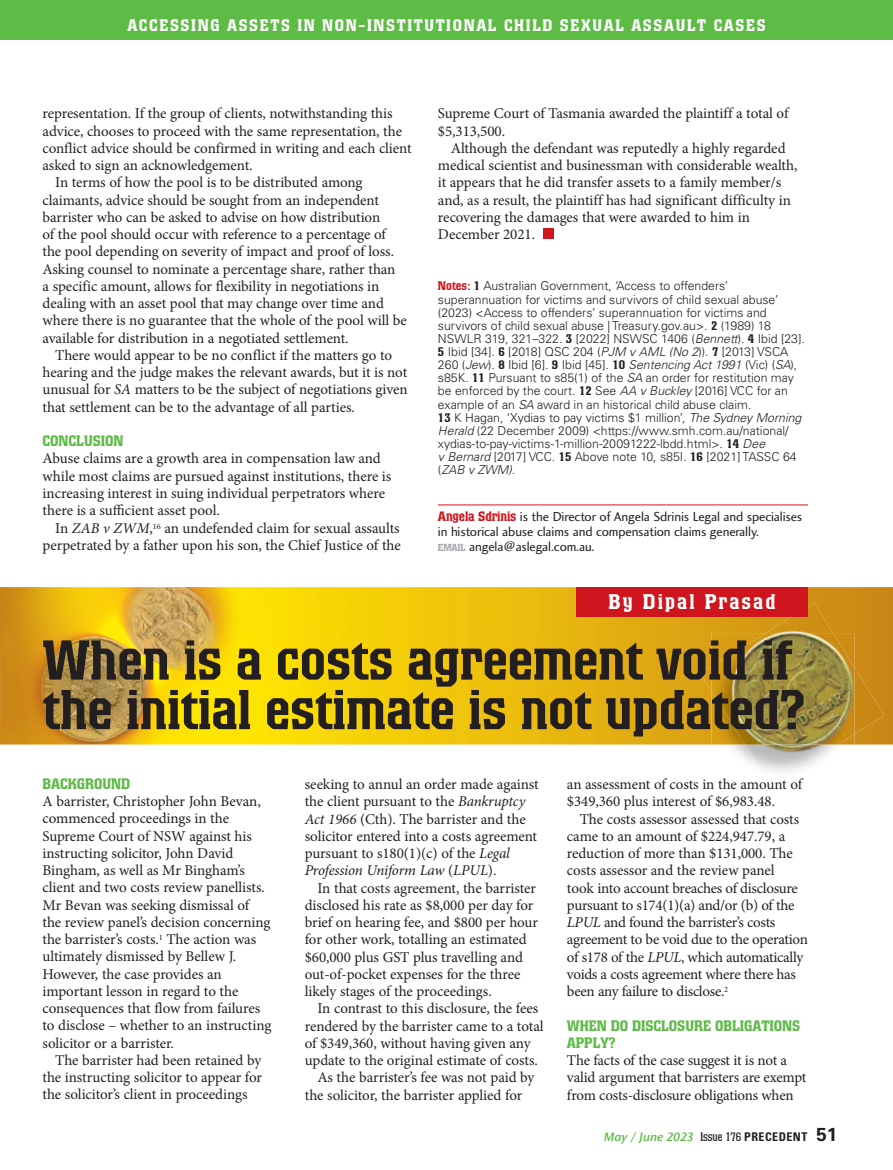
<style>
.page{position:relative;width:893px;height:1170px;background:#fff}
.page>*{position:absolute;margin:0;border:0;box-sizing:border-box;transform-origin:0 0}
.t1{font:500 55.5px/49.5px "Colossalis BQ";letter-spacing:-.005em;color:#231f20}
.t2{font:500 21px "Colossalis BQ";letter-spacing:.1em;color:#fff}
.t3{font:500 16.5px "Colossalis BQ";letter-spacing:.1em;color:#fff}
.t4{font:15px/17.2px "Minion Pro";letter-spacing:-.01em;color:#231f20}
.t5{font:500 15px/17.2px "Colossalis BQ";letter-spacing:-.005em;color:#5dbb46}
.t6{font:13.5px/15px "Charlotte Sans Book Plain";letter-spacing:-.01em;color:#231f20}
.t7{font:300 12.3px/13px "Univers LT Std";color:#231f20}
.t8{font:700 condensed 12px "Univers LT Std";letter-spacing:.04em;color:#231f20}
.t9{font:italic 12px "Stone Sans ITC Semi";letter-spacing:-.005em;color:#5dbb46}
.t10{font:8.25px "Minion Pro";color:#231f20}
.s1{font-style:italic}
.s2{font-family:"Colossalis BQ";font-weight:500;color:#cf151d}
.s3{font-family:"Colossalis BQ";font-weight:500}
.s4{font-family:"Colossalis BQ";font-weight:500;font-size:10.2px;color:#a8a9ad}
.s5{font-family:"Colossalis";font-weight:400;font-stretch:normal}
.s6{font-stretch:normal;font-size:18.75px}
</style>
<div class="page">
<img style="left:0;top:587px;width:893px;height:157px">
<img style="left:711px;top:744px;width:34px;height:15px">
<img style="left:838px;top:744px;width:17px;height:1px">
<img style="left:847px;top:739px;width:8px;height:5px">
<img style="left:701px;top:603px;width:132px;height:87px">
<div style="left:855px;top:668px;width:29px;height:66px;background:#ca8816"></div>
<img style="left:768px;top:782px;width:9px;height:4px">
<img style="left:745px;top:744px;width:93px;height:28px">
<img style="left:711px;top:633px;width:69px;height:111px">
<img style="left:780px;top:633px;width:75px;height:106px">
<img style="left:754px;top:701px;width:93px;height:43px">
<div style="left:576px;top:587px;width:232px;height:30px;background:#cf151d"></div>
<div style="left:544px;top:229px;width:10px;height:10px;background:#cf151d"></div>
<div style="left:0;top:0;width:893px;height:39px;background:#5dbb46"></div>
<hr style="left:438px;top:504px;width:370px;height:1px;background:#cf151d">
<p class="t3" style="left:127px;top:16px;width:640px">ACCESSING ASSETS IN NON-INSTITUTIONAL CHILD SEXUAL ASSAULT CASES</p>
<p class="t4" style="left:43px;top:105px;width:352px">representation. If the group of clients, notwithstanding this</p>
<p class="t4" style="left:43px;top:122px;width:361px">advice, chooses to proceed with the same representation, the</p>
<p class="t4" style="left:43px;top:139px;width:371px">conflict advice should be confirmed in writing and each client</p>
<p class="t4" style="left:43px;top:157px;width:212px">asked to sign an acknowledgement.</p>
<p class="t4" style="left:55px;top:174px;width:309px">In terms of how the pool is to be distributed among</p>
<p class="t4" style="left:43px;top:191px;width:338px">claimants, advice should be sought from an independent</p>
<p class="t4" style="left:43px;top:208px;width:339px">barrister who can be asked to advise on how distribution</p>
<p class="t4" style="left:43px;top:226px;width:345px">of the pool should occur with reference to a percentage of</p>
<p class="t4" style="left:43px;top:243px;width:353px">the pool depending on severity of impact and proof of loss.</p>
<p class="t4" style="left:43px;top:260px;width:354px">Asking counsel to nominate a percentage share, rather than</p>
<p class="t4" style="left:43px;top:277px;width:338px">a specific amount, allows for flexibility in negotiations in</p>
<p class="t4" style="left:43px;top:295px;width:343px">dealing with an asset pool that may change over time and</p>
<p class="t4" style="left:43px;top:312px;width:366px">where there is no guarantee that the whole of the pool will be</p>
<p class="t4" style="left:43px;top:329px;width:308px">available for distribution in a negotiated settlement.</p>
<p class="t4" style="left:55px;top:346px;width:338px">There would appear to be no conflict if the matters go to</p>
<p class="t4" style="left:43px;top:364px;width:366px">hearing and the judge makes the relevant awards, but it is not</p>
<p class="t4" style="left:43px;top:381px;width:367px">unusual for <span class="s1">SA</span> matters to be the subject of negotiations given</p>
<p class="t4" style="left:43px;top:398px;width:314px">that settlement can be to the advantage of all parties.</p>
<p class="t5" style="left:43px;top:432px;width:82px">CONCLUSION</p>
<p class="t4" style="left:43px;top:450px;width:350px">Abuse claims are a growth area in compensation law and while most claims are pursued against institutions, there is increasing interest in suing individual perpetrators where there is a sufficient asset pool.</p>
<p class="t4" style="left:43px;top:519px;width:360px;text-align:right">In <span class="s1">ZAB v ZWM</span>,<sup>16</sup> an undefended claim for sexual assaults perpetrated by a father upon his son, the Chief Justice of the</p>
<p class="t4" style="left:438px;top:105px;width:352px">Supreme Court of Tasmania awarded the plaintiff a total of $5,313,500.</p>
<p class="t4" style="left:438px;top:139px;width:361px;text-indent:13px">Although the defendant was reputedly a highly regarded medical scientist and businessman with considerable wealth, it appears that he did transfer assets to a family member/s and, as a result, the plaintiff has had significant difficulty in recovering the damages that were awarded to him in December 2021.</p>
<p class="t7" style="left:438px;top:279px;width:368px"><span class="s2">Notes:</span> <span class="s3">1</span> Australian Government, ‘Access to offenders’ superannuation for victims and survivors of child sexual abuse’ (2023) &lt;Access to offenders’ superannuation for victims and survivors of child sexual abuse | Treasury.gov.au&gt;. <span class="s3">2</span> (1989) 18<br>NSWLR 319, 321–322. <span class="s3">3</span> [2022] NSWSC 1406 (<span class="s1">Bennett</span>). <span class="s3">4</span> Ibid [23].<br><span class="s3">5</span> Ibid [34]. <span class="s3">6</span> [2018] QSC 204 (<span class="s1">PJM v AML (No 2</span>)). <span class="s3">7</span> [2013] VSCA 260 (<span class="s1">Jew</span>). <span class="s3">8</span> Ibid [6]. <span class="s3">9</span> Ibid [45]. <span class="s3">10</span> <span class="s1">Sentencing Act 1991</span> (Vic) (<span class="s1">SA</span>), s85K. <span class="s3">11</span> Pursuant to s85(1) of the <span class="s1">SA</span> an order for restitution may be enforced by the court. <span class="s3">12</span> See <span class="s1">AA v Buckley</span> [2016] VCC for an example of an <span class="s1">SA</span> award in an historical child abuse claim.<br><span class="s3">13</span> K Hagan, ‘Xydias to pay victims $1 million’, <span class="s1">The Sydney Morning Herald</span> (22 December 2009) &lt;https://www.smh.com.au/national/ xydias-to-pay-victims-1-million-20091222-lbdd.html&gt;. <span class="s3">14</span> <span class="s1">Dee<br>v Bernard</span> [2017] VCC. <span class="s3">15</span> Above note 10, s85I. <span class="s3">16</span> [2021] TASSC 64 (<span class="s1">ZAB v ZWM)</span>.</p>
<p class="t6" style="left:438px;top:509px;width:366px"><span class="s2">Angela Sdrinis</span> is the Director of Angela Sdrinis Legal and specialises in historical abuse claims and compensation claims generally.<br><span class="s4">EMAIL</span> angela@aslegal.com.au.</p>
<h2 class="t2" style="left:609px;top:591px;width:168px">By Dipal Prasad</h2>
<h1 class="t1" style="left:43px;top:637px;width:764px">When is a costs agreement void if the initial estimate is not updated?</h1>
<h1 class="t1" style="left:574px;top:686px;width:19px">t</h1>
<p class="t5" style="left:43px;top:776px;width:89px">BACKGROUND</p>
<p class="t4" style="left:43px;top:793px;width:230px">A barrister, Christopher John Bevan, commenced proceedings in the Supreme Court of NSW against his instructing solicitor, John David Bingham, as well as Mr Bingham’s client and two costs review panellists.<br>Mr Bevan was seeking dismissal of the review panel’s decision concerning the barrister’s costs.<sup>1</sup> The action was ultimately dismissed by Bellew J.<br>However, the case provides an important lesson in regard to the consequences that flow from failures to disclose – whether to an instructing solicitor or a barrister.</p>
<p class="t4" style="left:43px;top:1052px;width:221px;text-align:justify;text-indent:13px">The barrister had been retained by the instructing solicitor to appear for the solicitor’s client in proceedings</p>
<p class="t10" style="left:159px;top:932px;width:5px">1</p>
<p class="t4" style="left:305px;top:776px;width:235px">seeking to annul an order made against the client pursuant to the <span class="s1">Bankruptcy Act 1966</span> (Cth). The barrister and the solicitor entered into a costs agreement pursuant to s180(1)(c) of the <span class="s1">Legal Profession Uniform Law</span> (<span class="s1">LPUL</span>).</p>
<p class="t4" style="left:305px;top:880px;width:235px;text-indent:13px">In that costs agreement, the barrister disclosed his rate as $8,000 per day for brief on hearing fee, and $800 per hour for other work, totalling an estimated $60,000 plus GST plus travelling and out-of-pocket expenses for the three likely stages of the proceedings.</p>
<p class="t4" style="left:317px;top:1000px;width:222px">In contrast to this disclosure, the fees</p>
<p class="t4" style="left:305px;top:1018px;width:240px">rendered by the barrister came to a total</p>
<p class="t4" style="left:305px;top:1035px;width:227px">of $349,360, without having given any</p>
<p class="t4" style="left:305px;top:1052px;width:235px">update to the original estimate of costs.</p>
<p class="t4" style="left:317px;top:1069px;width:218px">As the barrister’s fee was not paid by</p>
<p class="t4" style="left:305px;top:1087px;width:219px">the solicitor, the barrister applied for</p>
<p class="t4" style="left:567px;top:776px;width:237px">an assessment of costs in the amount of $349,360 plus interest of $6,983.48.</p>
<p class="t4" style="left:567px;top:811px;width:242px;text-indent:13px">The costs assessor assessed that costs came to an amount of $224,947.79, a reduction of more than $131,000. The costs assessor and the review panel<br>took into account breaches of disclosure pursuant to s174(1)(a) and/or (b) of the <span class="s1">LPUL</span> and found the barrister’s costs agreement to be void due to the operation of s178 of the <span class="s1">LPUL</span>, which automatically voids a costs agreement where there has been any failure to disclose.<sup>2</sup></p>
<p class="t5" style="left:567px;top:1018px;width:235px">WHEN DO DISCLOSURE OBLIGATIONS<br>APPLY?</p>
<p class="t4" style="left:567px;top:1052px;width:241px">The facts of the case suggest it is not a valid argument that barristers are exempt from costs-disclosure obligations when</p>
<p class="t10" style="left:724px;top:984px;width:5px">2</p>
<p class="t9" style="left:604px;top:1130px;width:91px">May / June 2023</p>
<p class="t8" style="left:700px;top:1130px;width:138px"><span class="s5">Issue 176</span> PRECEDENT <span class="s6">51</span></p>
</div>
